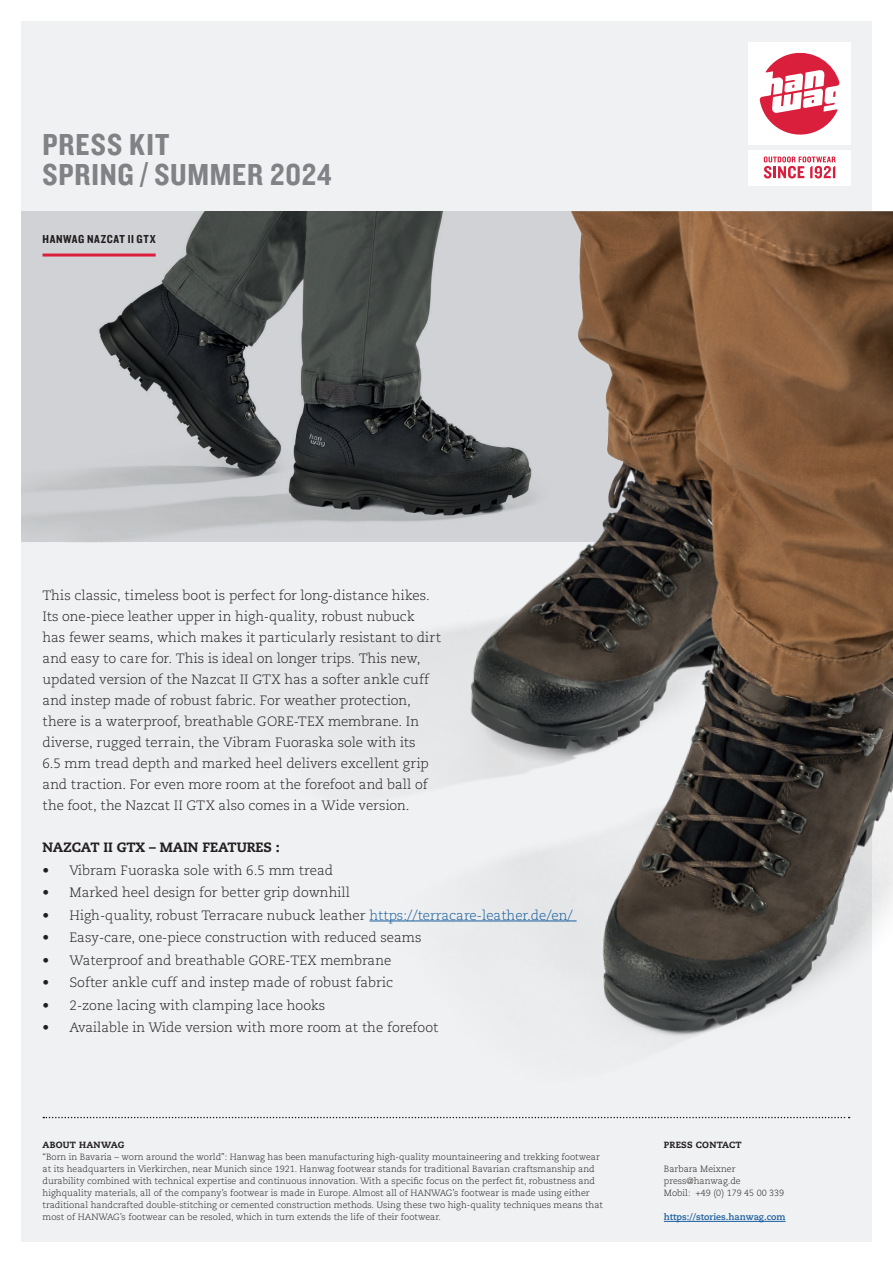
<style>
.page{position:relative;width:893px;height:1263px;background:#fff}
.page>*{position:absolute;margin:0;border:0;box-sizing:border-box;transform-origin:0 0}
.t1{font:31.5px/30px "Knockout 50 Welterweight";letter-spacing:.025em;color:#808285}
.t2{font:300 13.5px/21px "Caecilia LT Std";color:#231f20}
.t3{font:800 13.5px "Caecilia LT Std";letter-spacing:-.005em;color:#231f20}
.t4{font:12px "Knockout 50 Welterweight";letter-spacing:.055em;color:#231f20}
.t5{font:300 9px/12px "Caecilia LT Std";color:#231f20}
.t6{font:700 9px "Caecilia LT Std";color:#175d9e}
.t7{font:800 9px "Caecilia LT Std";letter-spacing:.025em;color:#231f20}
.s1{color:#175d9e}
</style>
<div class="page">
<div style="left:21px;top:21px;width:851px;height:1221px;background:#f0f1f2"></div>
<div style="left:748px;top:150px;width:102px;height:35px;background:#fff"></div>
<svg style="left:764px;top:156px;width:71px;height:22px"></svg>
<div style="left:748px;top:43px;width:102px;height:102px;background:#fff"></div>
<svg style="left:759px;top:52px;width:81px;height:83px"></svg>
<img style="left:50px;top:211px;width:843px;height:908px">
<img style="left:21px;top:211px;width:714px;height:331px">
<hr style="left:43px;top:254px;width:113px;height:3px;background:#da1f3d">
<hr style="left:369px;top:921px;width:208px;height:1px;background:#175d9e">
<hr style="left:664px;top:1221px;width:122px;height:1px;background:#175d9e">
<h1 class="t1" style="left:43px;top:128px;width:291px">PRESS KIT<br>SPRING / SUMMER 2024</h1>
<p class="t4" style="left:43px;top:231px;width:115px">HANWAG NAZCAT II GTX</p>
<p class="t2" style="left:43px;top:585px;width:400px">This classic, timeless boot is perfect for long-distance hikes.<br>Its one-piece leather upper in high-quality, robust nubuck has fewer seams, which makes it particularly resistant to dirt and easy to care for. This is ideal on longer trips. This new, updated version of the Nazcat II GTX has a softer ankle cuff and instep made of robust fabric. For weather protection, there is a waterproof, breathable GORE-TEX membrane. In diverse, rugged terrain, the Vibram Fuoraska sole with its<br>6.5 mm tread depth and marked heel delivers excellent grip and traction. For even more room at the forefoot and ball of the foot, the Nazcat II GTX also comes in a Wide version.</p>
<p class="t3" style="left:43px;top:839px;width:239px">NAZCAT II GTX – MAIN FEATURES :</p>
<p class="t2" style="left:43px;top:860px;width:292px">• Vibram Fuoraska sole with 6.5 mm tread</p>
<p class="t2" style="left:43px;top:882px;width:309px">• Marked heel design for better grip downhill</p>
<p class="t2" style="left:43px;top:905px;width:532px">• High-quality, robust Terracare nubuck leather <span class="s1">https://terracare-leather.de/en/</span></p>
<p class="t2" style="left:43px;top:927px;width:381px">• Easy-care, one-piece construction with reduced seams</p>
<p class="t2" style="left:43px;top:950px;width:350px">• Waterproof and breathable GORE-TEX membrane</p>
<p class="t2" style="left:43px;top:972px;width:352px">• Softer ankle cuff and instep made of robust fabric</p>
<p class="t2" style="left:43px;top:995px;width:284px">• 2-zone lacing with clamping lace hooks</p>
<p class="t2" style="left:43px;top:1017px;width:397px">• Available in Wide version with more room at the forefoot</p>
<p class="t7" style="left:43px;top:1140px;width:83px">ABOUT HANWAG</p>
<p class="t5" style="left:43px;top:1151px;width:562px">“Born in Bavaria – worn around the world”: Hanwag has been manufacturing high-quality mountaineering and trekking footwear at its headquarters in Vierkirchen, near Munich since 1921. Hanwag footwear stands for traditional Bavarian craftsmanship and durability combined with technical expertise and continuous innovation. With a specific focus on the perfect fit, robustness and highquality materials, all of the company’s footwear is made in Europe. Almost all of HANWAG’s footwear is made using either traditional handcrafted double-stitching or cemented construction methods. Using these two high-quality techniques means that most of HANWAG’s footwear can be resoled, which in turn extends the life of their footwear.</p>
<p class="t7" style="left:664px;top:1140px;width:79px">PRESS CONTACT</p>
<p class="t5" style="left:664px;top:1163px;width:122px">Barbara Meixner press@hanwag.de<br>Mobil: +49 (0) 179 45 00 339</p>
<p class="t6" style="left:664px;top:1212px;width:123px">https://stories.hanwag.com</p>
</div>
